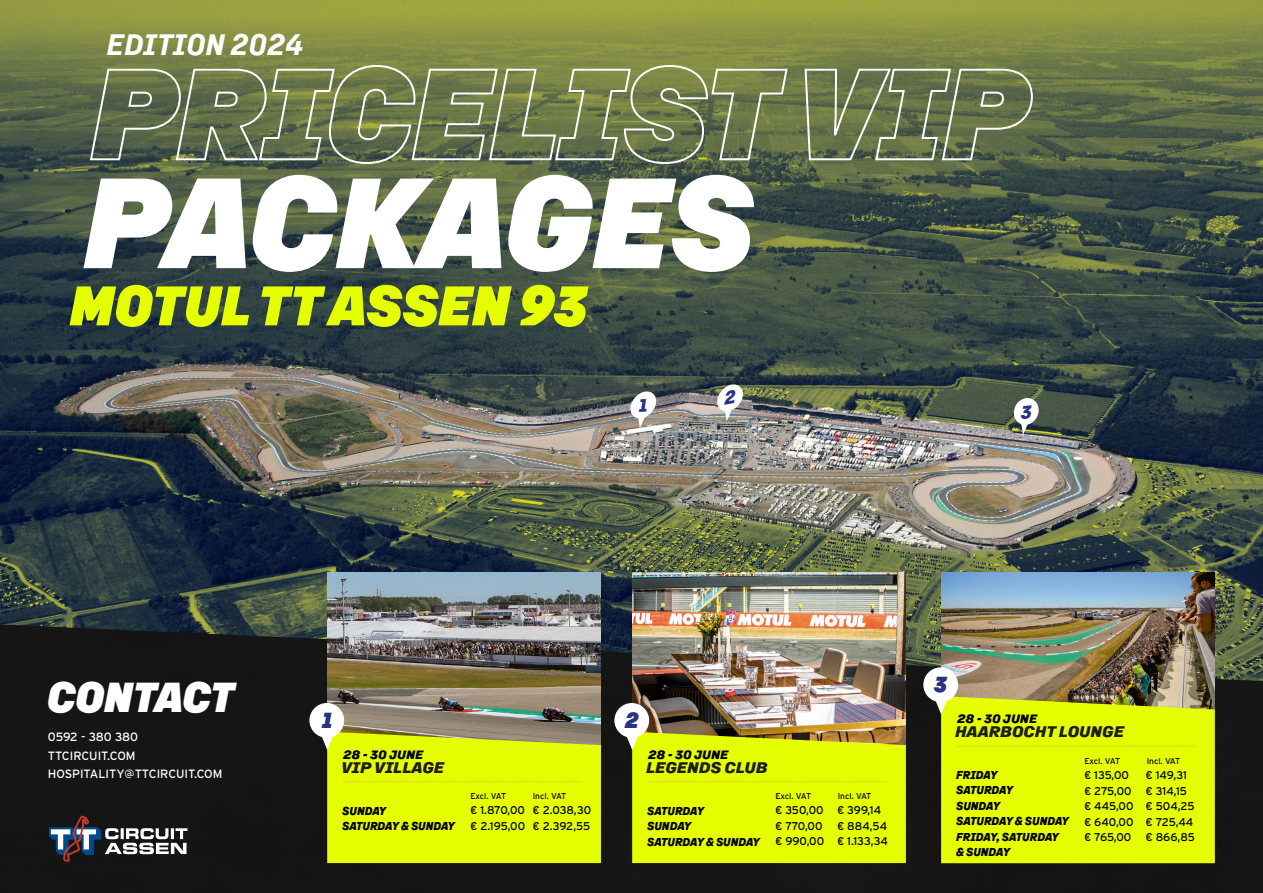
<style>
.page{position:relative;width:1263px;height:893px;background:#fff}
.page>*{position:absolute;margin:0;border:0;box-sizing:border-box;transform-origin:0 0}
.t1{font:italic 900 125.25px "Margin MVB";color:#fff}
.t2{font:italic 900 54.45px "Margin MVB";color:#e6ff00}
.t3{font:italic 900 40.95px "Margin MVB";letter-spacing:-.005em;color:#fff}
.t4{font:italic 700 28.95px "Margin MVB";color:#fff}
.t5{font:italic 900 21.3px "Margin MVB";color:#293380}
.t6{font:italic 800 15px "Margin MVB";color:#1d1d1b;scale:1.13 1}
.t7{font:12px/18.6px "Interstate";color:#fff}
.t8{font:italic 800 11.85px "Margin MVB";color:#000;scale:1.13 1}
.t9{font:11.25px/15.5px "Interstate";color:#000}
.t10{font:italic 800 11.25px/15.5px "Margin MVB";color:#000}
.t11{font:8.4px "Interstate";letter-spacing:-.01em;color:#000}
</style>
<div class="page">
<img style="left:0;top:0;width:1263px;height:624px">
<svg style="left:89px;top:64px;width:700px;height:101px;background:#748059"></svg>
<svg style="left:803px;top:68px;width:231px;height:94px;background:#737e5a"></svg>
<div style="left:0;top:624px;width:1263px;height:269px;background:#151515"></div>
<svg style="left:49px;top:816px;width:138px;height:46px"></svg>
<img style="left:632px;top:572px;width:274px;height:160px">
<div style="left:614px;top:703px;width:35px;height:35px;background:#fff;border-radius:50%"></div>
<svg style="left:626px;top:732px;width:280px;height:131px;background:#ddf203"></svg>
<img style="left:941px;top:572px;width:274px;height:124px">
<div style="left:941px;top:696px;width:274px;height:167px;background:#e6ff00"></div>
<div style="left:923px;top:667px;width:35px;height:35px;background:#fff;border-radius:50%"></div>
<svg style="left:935px;top:701px;width:12px;height:13px"></svg>
<svg style="left:957px;top:746px;width:240px;height:1px"></svg>
<img style="left:327px;top:572px;width:274px;height:160px">
<div style="left:309px;top:703px;width:35px;height:35px;background:#fff;border-radius:50%"></div>
<div style="left:838px;top:793px;width:57px;height:8px;background:#e6ff00"></div>
<svg style="left:321px;top:732px;width:280px;height:131px;background:#ddf406"></svg>
<svg style="left:629px;top:391px;width:28px;height:37px"></svg>
<svg style="left:716px;top:384px;width:28px;height:37px"></svg>
<svg style="left:1013px;top:398px;width:26px;height:37px"></svg>
<h3 class="t4" style="left:107px;top:24px;width:199px">EDITION 2024</h3>
<h1 class="t1" style="left:84px;top:132px;width:671px">PACKAGES</h1>
<h2 class="t2" style="left:70px;top:266px;width:519px">MOTUL TT ASSEN 93</h2>
<h3 class="t3" style="left:47px;top:668px;width:189px">CONTACT</h3>
<p class="t7" style="left:48px;top:727px;width:176px">0592 - 380 380<br>TTCIRCUIT.COM<br>HOSPITALITY@TTCIRCUIT.COM</p>
<h3 class="t5" style="left:322px;top:704px;width:12px">1</h3>
<p class="t8" style="left:343px;top:746px;width:72px">28 - 30 JUNE</p>
<h3 class="t6" style="left:341px;top:757px;width:93px">VIP VILLAGE</h3>
<p class="t10" style="left:342px;top:802px;width:114px">SUNDAY<br>SATURDAY &amp; SUNDAY</p>
<h3 class="t5" style="left:625px;top:704px;width:15px">2</h3>
<p class="t8" style="left:648px;top:746px;width:72px">28 - 30 JUNE</p>
<h3 class="t6" style="left:646px;top:757px;width:109px">LEGENDS CLUB</h3>
<p class="t11" style="left:470px;top:791px;width:37px">Excl. VAT</p>
<p class="t11" style="left:533px;top:791px;width:35px">Incl. VAT</p>
<p class="t11" style="left:775px;top:791px;width:37px">Excl. VAT</p>
<p class="t11" style="left:838px;top:791px;width:35px">Incl. VAT</p>
<p class="t9" style="left:470px;top:803px;width:56px">€ 1.870,00 € 2.195,00</p>
<p class="t9" style="left:533px;top:803px;width:60px">€ 2.038,30 € 2.392,55</p>
<p class="t10" style="left:647px;top:802px;width:114px">SATURDAY<br>SUNDAY<br>SATURDAY &amp; SUNDAY</p>
<p class="t9" style="left:775px;top:803px;width:50px">€ 350,00 € 770,00 € 990,00</p>
<p class="t9" style="left:837px;top:803px;width:52px">€ 399,14 € 884,54 € 1.133,34</p>
<h3 class="t5" style="left:934px;top:669px;width:14px">3</h3>
<p class="t8" style="left:957px;top:710px;width:72px">28 - 30 JUNE</p>
<h3 class="t6" style="left:955px;top:721px;width:151px">HAARBOCHT LOUNGE</h3>
<p class="t11" style="left:1084px;top:756px;width:37px">Excl. VAT</p>
<p class="t11" style="left:1147px;top:756px;width:35px">Incl. VAT</p>
<p class="t10" style="left:956px;top:766px;width:114px">FRIDAY<br>SATURDAY<br>SUNDAY<br>SATURDAY &amp; SUNDAY<br>FRIDAY, SATURDAY &amp; SUNDAY</p>
<p class="t9" style="left:1084px;top:767px;width:51px">€ 135,00 € 275,00 € 445,00 € 640,00 € 765,00</p>
<p class="t9" style="left:1146px;top:767px;width:51px">€ 149,31 € 314,15 € 504,25 € 725,44 € 866,85</p>
</div>
